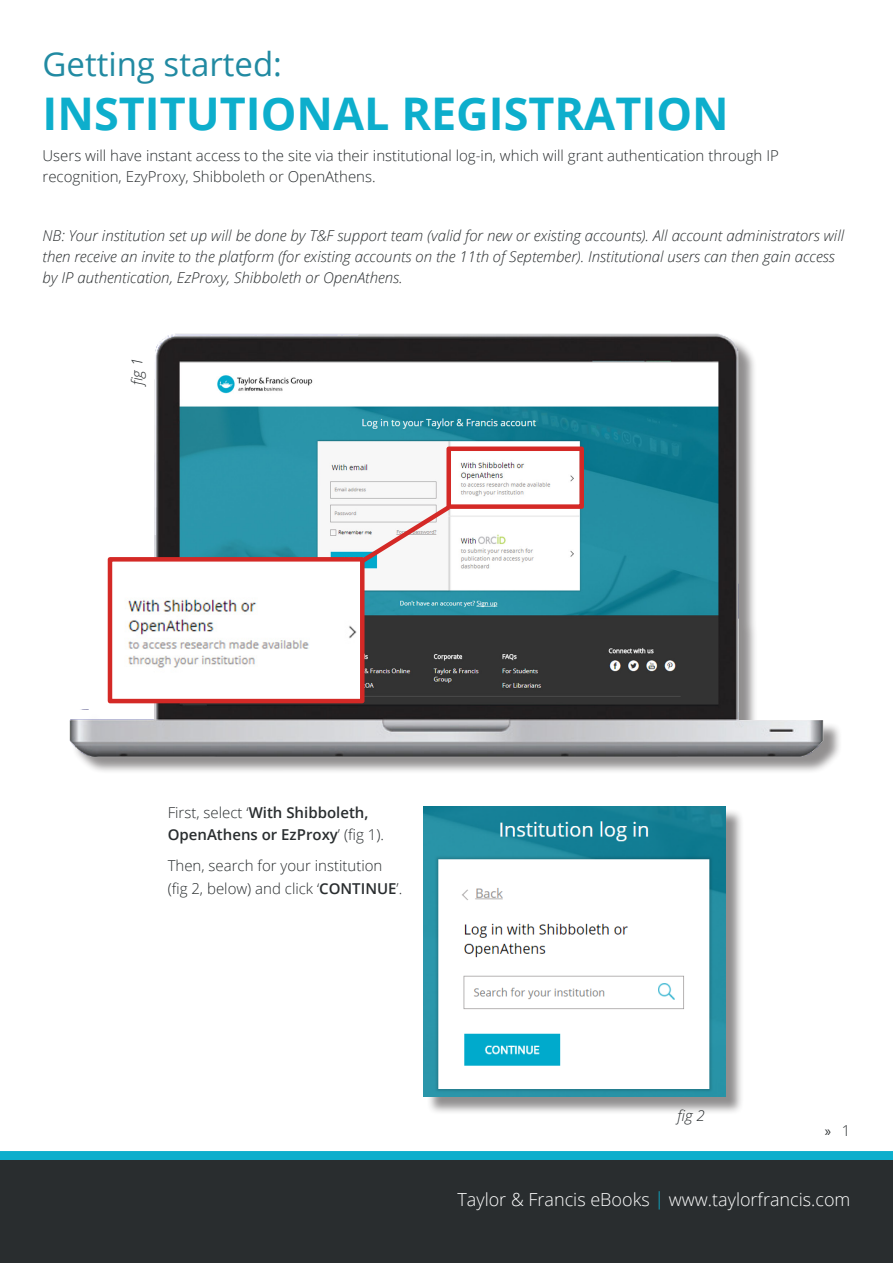
<style>
.page{position:relative;width:893px;height:1263px;background:#fff}
.page>*{position:absolute;margin:0;border:0;box-sizing:border-box;transform-origin:0 0}
.heading{font:700 45px "Open Sans";color:#0daecc}
.large_heading{font:33px "Open Sans";color:#218aa2}
.t1{font:300 18px "Open Sans";color:#fff}
.text{font:italic 300 15px/21px "Open Sans";color:#292d2f}
.text-2{font:300 15px/21px "Open Sans";color:#292d2f}
.text-3{font:600 15px/22.5px "Open Sans";color:#292d2f}
.t2{font:15px "Myriad Pro";color:#292d2f}
.s1{font-weight:300}
.s2{font-weight:600}
.s3{font-family:"Open Sans";font-weight:300}
.s4{color:#0daecc}
</style>
<div class="page">
<div style="left:0;top:1151px;width:893px;height:9px;background:#0daecc"></div>
<div style="left:0;top:1160px;width:893px;height:103px;background:#292d2f"></div>
<div style="left:72px;top:336px;width:770px;height:439px;background:#231f20;opacity:.5"></div>
<img style="left:69px;top:333px;width:760px;height:431px">
<div style="left:446px;top:446px;width:138px;height:63px;border:4px solid #d42926"></div>
<img style="left:113px;top:562px;width:246px;height:136px">
<div style="left:108px;top:557px;width:256px;height:146px;border:4px solid #d42926"></div>
<svg style="left:356px;top:501px;width:99px;height:66px"></svg>
<div style="left:426px;top:808px;width:318px;height:307px;background:#231f20;opacity:.5"></div>
<img style="left:424px;top:806px;width:301px;height:290px">
<p class="large_heading" style="left:43px;top:42px;width:241px">Getting started:</p>
<p class="heading" style="left:43px;top:82px;width:688px">INSTITUTIONAL REGISTRATION</p>
<p class="text-2" style="left:43px;top:145px;width:738px">Users will have instant access to the site via their institutional log-in, which will grant authentication through IP recognition, EzyProxy, Shibboleth or OpenAthens.</p>
<p class="text" style="left:43px;top:225px;width:803px">NB: Your institution set up will be done by T&amp;F support team (valid for new or existing accounts). All account administrators will then receive an invite to the platform (for existing accounts on the 11th of September). Institutional users can then gain access by IP authentication, EzProxy, Shibboleth or OpenAthens.</p>
<p class="text" style="left:126px;top:385px;width:29px;rotate:-90deg">fig 1</p>
<p class="text-3" style="left:168px;top:801px;width:218px"><span class="s1">First, select ‘</span>With Shibboleth,<br>OpenAthens or EzProxy<span class="s1">’ (fig 1).</span></p>
<p class="text-2" style="left:168px;top:854px;width:236px;line-height:22.5px">Then, search for your institution (fig 2, below) and click ‘<span class="s2">CONTINUE</span>’.</p>
<p class="text" style="left:677px;top:1104px;width:29px">fig 2</p>
<p class="t2" style="left:825px;top:1122px;width:27px">» <span class="s3">1</span></p>
<p class="t1" style="left:457px;top:1187px;width:394px">Taylor &amp; Francis eBooks <span class="s4">|</span> www.taylorfrancis.com</p>
</div>
